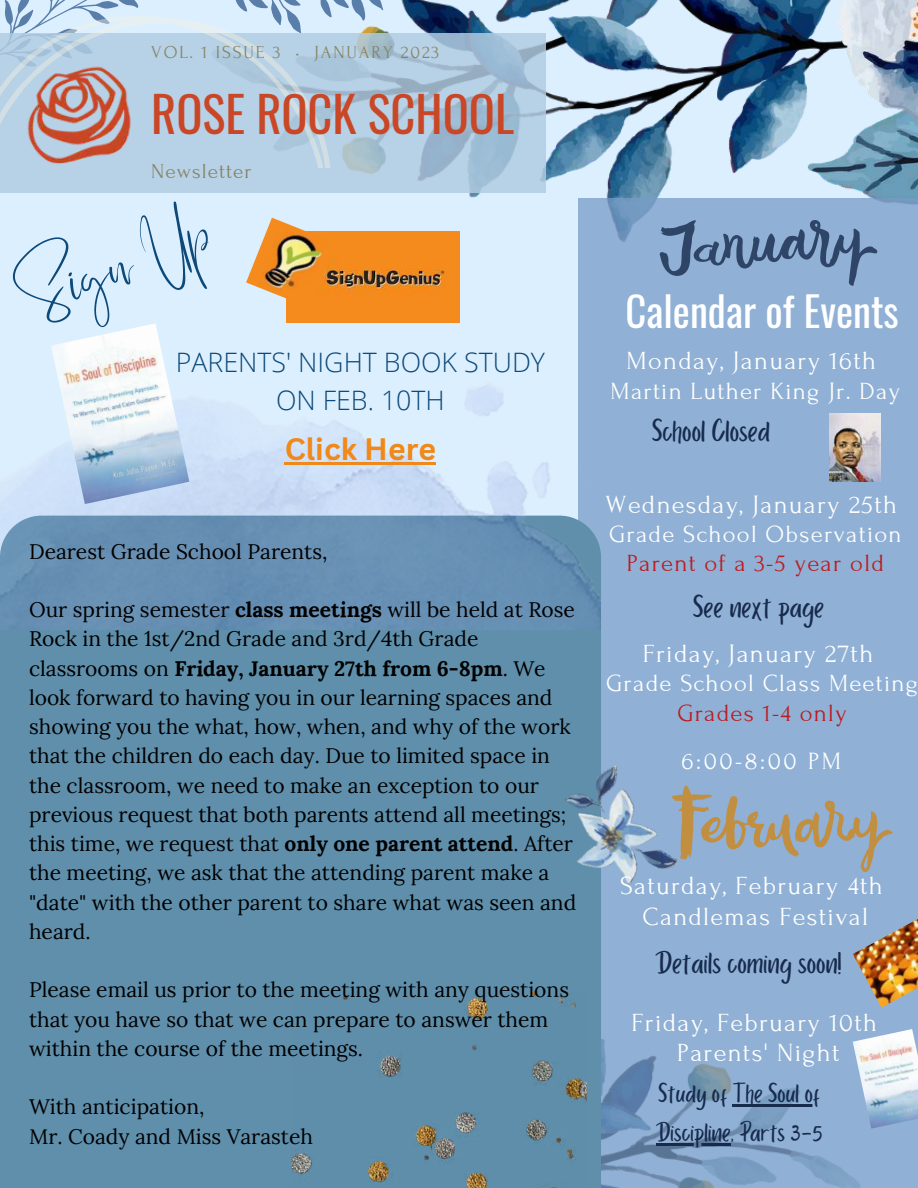
<style>
.page{position:relative;width:918px;height:1188px;background:#fff}
.page>*{position:absolute;margin:0;border:0;box-sizing:border-box;transform-origin:0 0}
.t1{font:50.85px "Better Saturday";color:#0d4979}
.t2{font:48.45px "Oswald";color:#c94726}
.t3{font:40.65px "Oswald";color:#fff}
.t4{font:32.85px "Porcelain";color:#172b4d}
.t5{font:700 30.15px "Canva Sans";color:#f08919}
.t6{font:28.35px/39.3px "Porcelain";color:#172b4d}
.t7{font:300 26.85px/37.2px "Open Sans";color:#0d4979;text-align:center}
.t8{font:26.1px/30.3px "Forum";letter-spacing:.05em;color:#fff;text-align:center}
.t9{font:24.9px "Forum";color:#fff}
.t10{font:24.6px "Forum";letter-spacing:.05em;color:#fff}
.t11{font:24.6px "Forum";letter-spacing:.05em;color:#bc1b20}
.t12{font:21.15px "Forum";letter-spacing:.05em;color:#868364}
.t13{font:21px/29.2px "Lora";color:#000}
.t14{font:18.15px "Forum";letter-spacing:.1em;color:#868364}
.s1{font-weight:700}
</style>
<div class="page">
<img style="left:0;top:0;width:918px;height:359px">
<div style="left:579px;top:198px;width:339px;height:990px;background:#90b1d5"></div>
<svg style="left:195px;top:0;width:197px;height:33px;background:#c2d7e9"></svg>
<svg style="left:0;top:0;width:148px;height:16px;background:#bbd2e9"></svg>
<svg style="left:156px;top:34px;width:390px;height:159px;background:#acc7dc"></svg>
<img style="left:0;top:168px;width:156px;height:27px">
<svg style="left:0;top:16px;width:335px;height:152px;background:#bbc7d6"></svg>
<div style="left:0;top:630px;width:601px;height:558px;background:#5f8fab"></div>
<svg style="left:660px;top:220px;width:218px;height:66px"></svg>
<img style="left:291px;top:992px;width:295px;height:196px">
<img style="left:0;top:359px;width:601px;height:271px">
<img style="left:286px;top:231px;width:173px;height:91px">
<img style="left:246px;top:218px;width:91px;height:90px">
<img style="left:540px;top:752px;width:132px;height:153px">
<img style="left:853px;top:919px;width:65px;height:89px">
<img style="left:51px;top:323px;width:138px;height:181px">
<img style="left:853px;top:1029px;width:65px;height:100px">
<svg style="left:672px;top:785px;width:221px;height:87px"></svg>
<img style="left:830px;top:414px;width:50px;height:67px">
<hr style="left:733px;top:1104px;width:87px;height:2px;background:#172b4d">
<hr style="left:656px;top:1144px;width:75px;height:2px;background:#172b4d">
<hr style="left:285px;top:462px;width:151px;height:2px;background:#f08919">
<p class="t14" style="left:151px;top:42px;width:290px">VOL. 1 ISSUE 3 • JANUARY 2023</p>
<h2 class="t2" style="left:151px;top:71px;width:365px">ROSE ROCK SCHOOL</h2>
<p class="t12" style="left:151px;top:160px;width:102px">Newsletter</p>
<h1 class="t1" style="left:14px;top:286px;width:203px;rotate:-17deg">Sign Up</h1>
<p class="t7" style="left:176px;top:343px;width:371px">PARENTS' NIGHT BOOK STUDY<br>ON FEB. 10TH</p>
<h3 class="t5" style="left:285px;top:431px;width:153px">Click Here</h3>
<p class="t13" style="left:29px;top:535px;width:300px">Dearest Grade School Parents,</p>
<p class="t13" style="left:29px;top:594px;width:549px">Our spring semester <span class="s1">class meetings</span> will be held at Rose Rock in the 1st/2nd Grade and 3rd/4th Grade classrooms on <span class="s1">Friday, January 27th from 6-8pm</span>. We look forward to having you in our learning spaces and showing you the what, how, when, and why of the work that the children do each day. Due to limited space in the classroom, we need to make an exception to our previous request that both parents attend all meetings; this time, we request that <span class="s1">only one parent attend</span>. After the meeting, we ask that the attending parent make a "date" with the other parent to share what was seen and heard.</p>
<p class="t13" style="left:29px;top:974px;width:541px">Please email us prior to the meeting with any questions that you have so that we can prepare to answer them within the course of the meetings.</p>
<p class="t13" style="left:29px;top:1091px;width:285px">With anticipation,<br>Mr. Coady and Miss Varasteh</p>
<h3 class="t3" style="left:625px;top:275px;width:275px">Calendar of Events</h3>
<p class="t8" style="left:627px;top:346px;width:251px">Monday, January 16th</p>
<p class="t10" style="left:611px;top:378px;width:291px">Martin Luther King Jr. Day</p>
<h3 class="t4" style="left:652px;top:414px;width:120px">School Closed</h3>
<p class="t8" style="left:606px;top:490px;width:293px">Wednesday, January 25th</p>
<p class="t10" style="left:609px;top:521px;width:294px">Grade School Observation</p>
<p class="t11" style="left:627px;top:550px;width:259px">Parent of a 3-5 year old</p>
<h3 class="t4" style="left:693px;top:590px;width:133px">See next page</h3>
<p class="t8" style="left:643px;top:639px;width:232px">Friday, January 27th</p>
<p class="t10" style="left:606px;top:670px;width:313px">Grade School Class Meeting</p>
<p class="t11" style="left:677px;top:699px;width:171px">Grades 1-4 only</p>
<p class="t9" style="left:682px;top:748px;width:161px">6:00-8:00 PM</p>
<p class="t8" style="left:620px;top:871px;width:264px">Saturday, February 4th<br>Candlemas Festival</p>
<h3 class="t4" style="left:655px;top:946px;width:188px">Details coming soon!</h3>
<p class="t8" style="left:632px;top:1008px;width:247px">Friday, February 10th<br>Parents' Night</p>
<h3 class="t6" style="left:656px;top:1075px;width:168px">Study of The Soul of<br>Discipline, Parts 3-5</h3>
</div>
